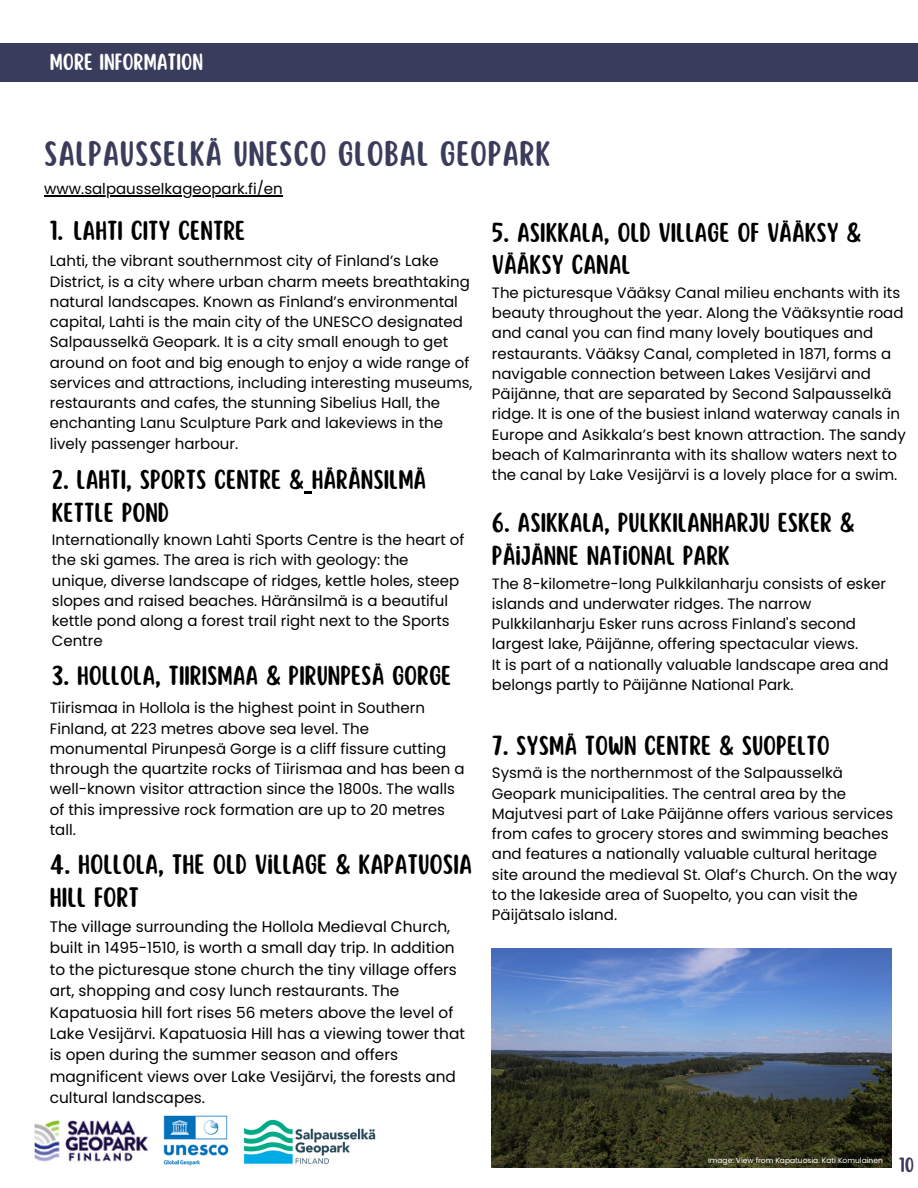
<style>
.page{position:relative;width:918px;height:1188px;background:#fff}
.page>*{position:absolute;margin:0;border:0;box-sizing:border-box;transform-origin:0 0}
.t1{font:31.05px "Scripter";letter-spacing:.02em;color:#3a3c5b}
.t2{font:24.6px/33.8px "Scripter";color:#000}
.t3{font:24px/32.7px "Scripter";color:#000}
.t4{font:20.55px "Scripter";color:#fff}
.t5{font:18px "Scripter";color:#3a3c5b}
.t6{font:15.3px/21.3px "Poppins";color:#000}
.t7{font:15px/20.2px "Poppins";color:#000}
.t8{font:7.5px "Poppins";color:#fff}
</style>
<div class="page">
<div style="left:0;top:43px;width:918px;height:39px;background:#3a3c5b"></div>
<img style="left:243px;top:1119px;width:133px;height:45px">
<img style="left:163px;top:1115px;width:66px;height:51px">
<img style="left:34px;top:1120px;width:115px;height:42px">
<img style="left:492px;top:949px;width:399px;height:218px">
<svg style="left:304px;top:491px;width:8px;height:2px"></svg>
<hr style="left:44px;top:195px;width:239px;height:1px;background:#000">
<h1 class="t4" style="left:50px;top:51px;width:155px">MORE INFORMATION</h1>
<h4 class="t1" style="left:44px;top:138px;width:508px">SALPAUSSELKÄ UNESCO GLOBAL GEOPARK</h4>
<p class="t7" style="left:44px;top:179px;width:240px">www.salpausselkageopark.fi/en</p>
<p class="t3" style="left:50px;top:215px;width:197px">1. LAHTI CITY CENTRE</p>
<p class="t7" style="left:50px;top:251px;width:424px">Lahti, the vibrant southernmost city of Finland’s Lake District, is a city where urban charm meets breathtaking natural landscapes. Known as Finland’s environmental capital, Lahti is the main city of the UNESCO designated Salpausselkä Geopark. It is a city small enough to get around on foot and big enough to enjoy a wide range of services and attractions, including interesting museums, restaurants and cafes, the stunning Sibelius Hall, the enchanting Lanu Sculpture Park and lakeviews in the lively passenger harbour.</p>
<p class="t3" style="left:52px;top:464px;width:376px">2. LAHTI, SPORTS CENTRE &amp; HÄRÄNSILMÄ<br>KETTLE POND</p>
<p class="t7" style="left:52px;top:530px;width:414px">Internationally known Lahti Sports Centre is the heart of the ski games. The area is rich with geology: the unique, diverse landscape of ridges, kettle holes, steep slopes and raised beaches. Häränsilmä is a beautiful kettle pond along a forest trail right next to the Sports Centre</p>
<h4 class="t3" style="left:52px;top:661px;width:401px">3. HOLLOLA, TIIRISMAA &amp; PIRUNPESÄ GORGE</h4>
<h4 class="t7" style="left:50px;top:698px;width:416px">Tiirismaa in Hollola is the highest point in Southern Finland, at 223 metres above sea level. The monumental Pirunpesä Gorge is a cliff fissure cutting through the quartzite rocks of Tiirismaa and has been a well-known visitor attraction since the 1800s. The walls of this impressive rock formation are up to 20 metres tall.</h4>
<h4 class="t2" style="left:50px;top:848px;width:424px">4. HOLLOLA, THE OLD VILLAGE &amp; KAPATUOSIA<br>HILL FORT</h4>
<h4 class="t6" style="left:50px;top:916px;width:417px">The village surrounding the Hollola Medieval Church, built in 1495-1510, is worth a small day trip. In addition to the picturesque stone church the tiny village offers art, shopping and cosy lunch restaurants. The Kapatuosia hill fort rises 56 meters above the level of Lake Vesijärvi. Kapatuosia Hill has a viewing tower that is open during the summer season and offers magnificent views over Lake Vesijärvi, the forests and cultural landscapes.</h4>
<h2 class="t3" style="left:492px;top:217px;width:371px">5. ASIKKALA, OLD VILLAGE OF VÄÄKSY &amp;<br>VÄÄKSY CANAL</h2>
<h2 class="t7" style="left:492px;top:282px;width:415px">The picturesque Vääksy Canal milieu enchants with its beauty throughout the year. Along the Vääksyntie road and canal you can find many lovely boutiques and restaurants. Vääksy Canal, completed in 1871, forms a navigable connection between Lakes Vesijärvi and Päijänne, that are separated by Second Salpausselkä ridge. It is one of the busiest inland waterway canals in Europe and Asikkala’s best known attraction. The sandy beach of Kalmarinranta with its shallow waters next to the canal by Lake Vesijärvi is a lovely place for a swim.</h2>
<h4 class="t3" style="left:492px;top:508px;width:364px">6. ASIKKALA, PULKKILANHARJU ESKER &amp;<br>PÄIJÄNNE NATIONAL PARK</h4>
<h4 class="t7" style="left:492px;top:573px;width:398px">The 8-kilometre-long Pulkkilanharju consists of esker islands and underwater ridges. The narrow Pulkkilanharju Esker runs across Finland's second largest lake, Päijänne, offering spectacular views.<br>It is part of a nationally valuable landscape area and belongs partly to Päijänne National Park.</h4>
<h4 class="t3" style="left:492px;top:730px;width:339px">7. SYSMÄ TOWN CENTRE &amp; SUOPELTO</h4>
<h4 class="t7" style="left:492px;top:763px;width:407px">Sysmä is the northernmost of the Salpausselkä Geopark municipalities. The central area by the Majutvesi part of Lake Päijänne offers various services from cafes to grocery stores and swimming beaches and features a nationally valuable cultural heritage site around the medieval St. Olaf’s Church. On the way to the lakeside area of Suopelto, you can visit the Päijätsalo island.</h4>
<h4 class="t8" style="left:708px;top:1155px;width:176px">Image: View from Kapatuosia. Kati Komulainen</h4>
<h3 class="t5" style="left:899px;top:1155px;width:17px">10</h3>
</div>
